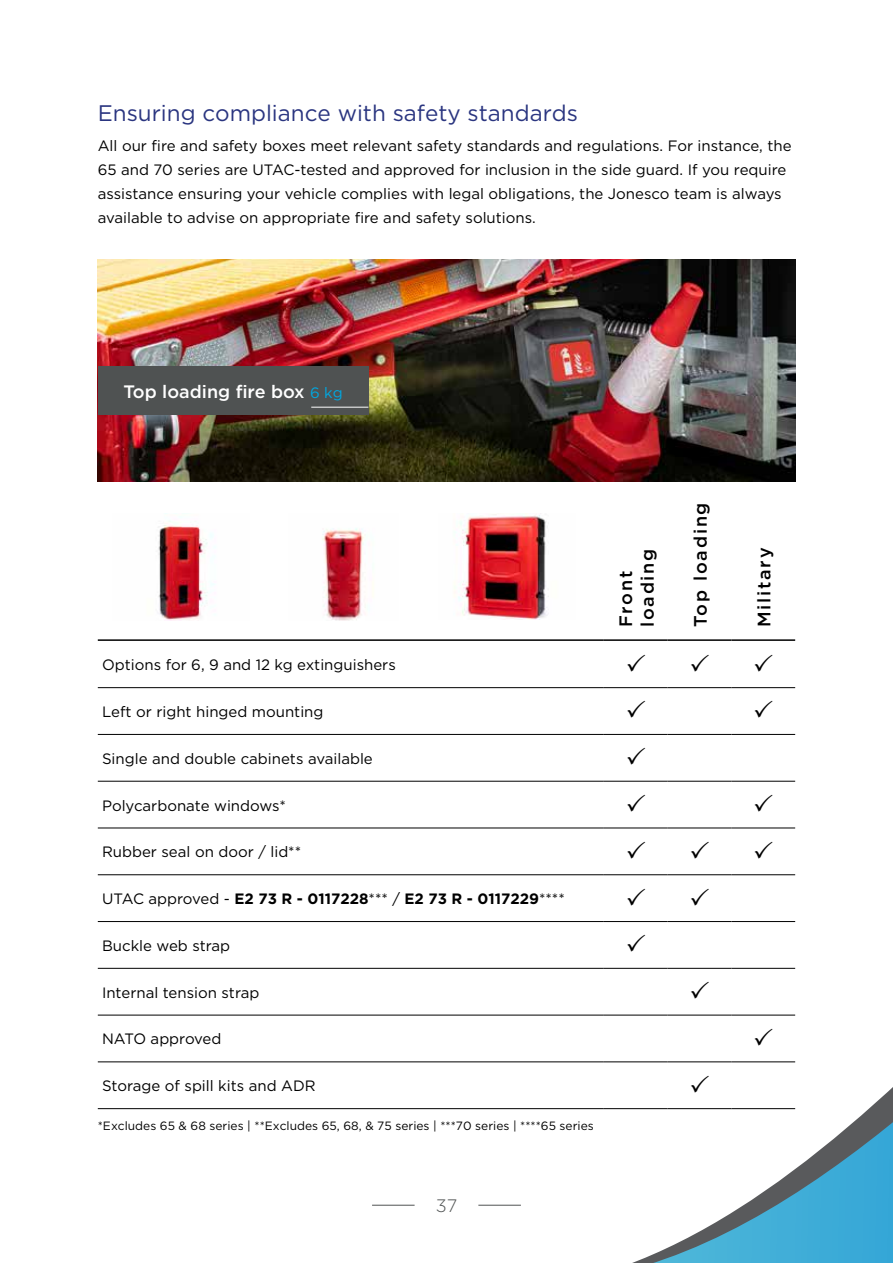
<style>
.page{position:relative;width:893px;height:1263px;background:#fff}
.page>*{position:absolute;margin:0;border:0;box-sizing:border-box;transform-origin:0 0}
.t1{font:22.5px "Gotham";color:#2a3580}
.t2{font:500 18px/21.6px "Gotham";letter-spacing:.1em;color:#000}
.t3{font:500 18px "Gotham";color:#fff}
.t4{font:300 18px "Gotham";color:#4f5252}
.t5{font:15px/24px "Gotham";color:#000}
.t6{font:700 15px "Gotham";color:#000}
.t7{font:12px "Gotham";color:#000}
.s1{font-weight:400;font-size:15px;color:#00a7e1}
.s2{font-weight:400}
</style>
<div class="page">
<svg style="left:604px;top:1094px;width:289px;height:169px"></svg>
<svg style="left:604px;top:688px;width:191px;height:420px"></svg>
<hr style="left:98px;top:687px;width:506px;height:1px;background:#000">
<hr style="left:604px;top:687px;width:64px;height:1px;background:#000">
<hr style="left:668px;top:687px;width:63px;height:1px;background:#000">
<hr style="left:731px;top:687px;width:64px;height:1px;background:#000">
<hr style="left:98px;top:734px;width:506px;height:1px;background:#000">
<hr style="left:604px;top:734px;width:64px;height:1px;background:#000">
<hr style="left:668px;top:734px;width:63px;height:1px;background:#000">
<hr style="left:731px;top:734px;width:64px;height:1px;background:#000">
<hr style="left:98px;top:781px;width:506px;height:1px;background:#000">
<hr style="left:98px;top:828px;width:506px;height:1px;background:#000">
<hr style="left:98px;top:874px;width:506px;height:1px;background:#000">
<hr style="left:98px;top:921px;width:506px;height:1px;background:#000">
<hr style="left:98px;top:968px;width:506px;height:1px;background:#000">
<hr style="left:604px;top:781px;width:64px;height:1px;background:#000">
<hr style="left:668px;top:781px;width:63px;height:1px;background:#000">
<hr style="left:604px;top:828px;width:64px;height:1px;background:#000">
<hr style="left:668px;top:828px;width:63px;height:1px;background:#000">
<hr style="left:604px;top:874px;width:64px;height:1px;background:#000">
<hr style="left:668px;top:874px;width:63px;height:1px;background:#000">
<hr style="left:604px;top:921px;width:64px;height:1px;background:#000">
<hr style="left:668px;top:921px;width:63px;height:1px;background:#000">
<hr style="left:604px;top:968px;width:64px;height:1px;background:#000">
<hr style="left:668px;top:968px;width:63px;height:1px;background:#000">
<hr style="left:731px;top:781px;width:64px;height:1px;background:#000">
<hr style="left:731px;top:828px;width:64px;height:1px;background:#000">
<hr style="left:731px;top:874px;width:64px;height:1px;background:#000">
<hr style="left:731px;top:921px;width:64px;height:1px;background:#000">
<hr style="left:731px;top:968px;width:64px;height:1px;background:#000">
<hr style="left:98px;top:1015px;width:506px;height:1px;background:#000">
<hr style="left:604px;top:1015px;width:64px;height:1px;background:#000">
<hr style="left:668px;top:1015px;width:63px;height:1px;background:#000">
<hr style="left:731px;top:1015px;width:64px;height:1px;background:#000">
<hr style="left:98px;top:1061px;width:506px;height:1px;background:#000">
<hr style="left:604px;top:1061px;width:64px;height:1px;background:#000">
<hr style="left:668px;top:1061px;width:63px;height:1px;background:#000">
<hr style="left:731px;top:1061px;width:64px;height:1px;background:#000">
<hr style="left:98px;top:639px;width:506px;height:2px;background:#000">
<hr style="left:604px;top:639px;width:64px;height:2px;background:#000">
<hr style="left:668px;top:639px;width:63px;height:2px;background:#000">
<hr style="left:731px;top:639px;width:64px;height:2px;background:#000">
<hr style="left:98px;top:1108px;width:506px;height:1px;background:#000">
<hr style="left:604px;top:1108px;width:64px;height:1px;background:#000">
<hr style="left:668px;top:1108px;width:63px;height:1px;background:#000">
<hr style="left:731px;top:1108px;width:64px;height:1px;background:#000">
<img style="left:454px;top:513px;width:95px;height:106px">
<img style="left:158px;top:513px;width:57px;height:108px">
<img style="left:322px;top:528px;width:44px;height:93px">
<img style="left:98px;top:259px;width:697px;height:222px">
<div style="left:98px;top:366px;width:270px;height:49px;background:#4f5252"></div>
<hr style="left:311px;top:407px;width:57px;height:1px;background:#fff">
<hr style="left:478px;top:1205px;width:43px;height:1px;background:#4f5252">
<hr style="left:372px;top:1205px;width:43px;height:1px;background:#4f5252">
<svg style="left:627px;top:700px;width:18px;height:18px"></svg>
<svg style="left:755px;top:700px;width:18px;height:18px"></svg>
<svg style="left:627px;top:747px;width:18px;height:18px"></svg>
<svg style="left:627px;top:794px;width:18px;height:17px"></svg>
<svg style="left:755px;top:794px;width:18px;height:17px"></svg>
<svg style="left:627px;top:841px;width:18px;height:17px"></svg>
<svg style="left:691px;top:841px;width:18px;height:17px"></svg>
<svg style="left:755px;top:841px;width:18px;height:17px"></svg>
<svg style="left:627px;top:887px;width:18px;height:18px"></svg>
<svg style="left:691px;top:887px;width:18px;height:18px"></svg>
<svg style="left:627px;top:934px;width:18px;height:18px"></svg>
<svg style="left:691px;top:981px;width:18px;height:17px"></svg>
<svg style="left:755px;top:1028px;width:18px;height:17px"></svg>
<svg style="left:691px;top:1075px;width:18px;height:17px"></svg>
<h1 class="t1" style="left:98px;top:99px;width:482px">Ensuring compliance with safety standards</h1>
<p class="t5" style="left:98px;top:134px;width:695px">All our fire and safety boxes meet relevant safety standards and regulations. For instance, the 65 and 70 series are UTAC-tested and approved for inclusion in the side guard. If you require assistance ensuring your vehicle complies with legal obligations, the Jonesco team is always available to advise on appropriate fire and safety solutions.</p>
<p class="t3" style="left:123px;top:379px;width:221px">Top loading fire box <span class="s1">6 kg</span></p>
<p class="t5" style="left:102px;top:653px;width:295px">Options for 6, 9 and 12 kg extinguishers</p>
<p class="t5" style="left:102px;top:699px;width:223px">Left or right hinged mounting</p>
<p class="t5" style="left:102px;top:746px;width:272px">Single and double cabinets available</p>
<p class="t5" style="left:102px;top:793px;width:186px">Polycarbonate windows*</p>
<p class="t5" style="left:102px;top:840px;width:201px">Rubber seal on door / lid**</p>
<p class="t6" style="left:102px;top:889px;width:464px"><span class="s2">UTAC approved -</span> E2 73 R - 0117228<span class="s2">*** /</span> E2 73 R - 0117229<span class="s2">****</span></p>
<p class="t5" style="left:102px;top:933px;width:130px">Buckle web strap</p>
<p class="t5" style="left:102px;top:980px;width:159px">Internal tension strap</p>
<p class="t5" style="left:102px;top:1027px;width:121px">NATO approved</p>
<p class="t5" style="left:102px;top:1074px;width:215px">Storage of spill kits and ADR</p>
<p class="t7" style="left:98px;top:1117px;width:497px">*Excludes 65 &amp; 68 series | **Excludes 65, 68, &amp; 75 series | ***70 series | ****65 series</p>
<p class="t2" style="left:615px;top:627px;width:80px;rotate:-90deg">Front loading</p>
<p class="t4" style="left:436px;top:1195px;width:23px">37</p>
<p class="t2" style="left:689px;top:627px;width:126px;rotate:-90deg">Top loading</p>
<p class="t2" style="left:753px;top:627px;width:81px;rotate:-90deg">Military</p>
</div>
